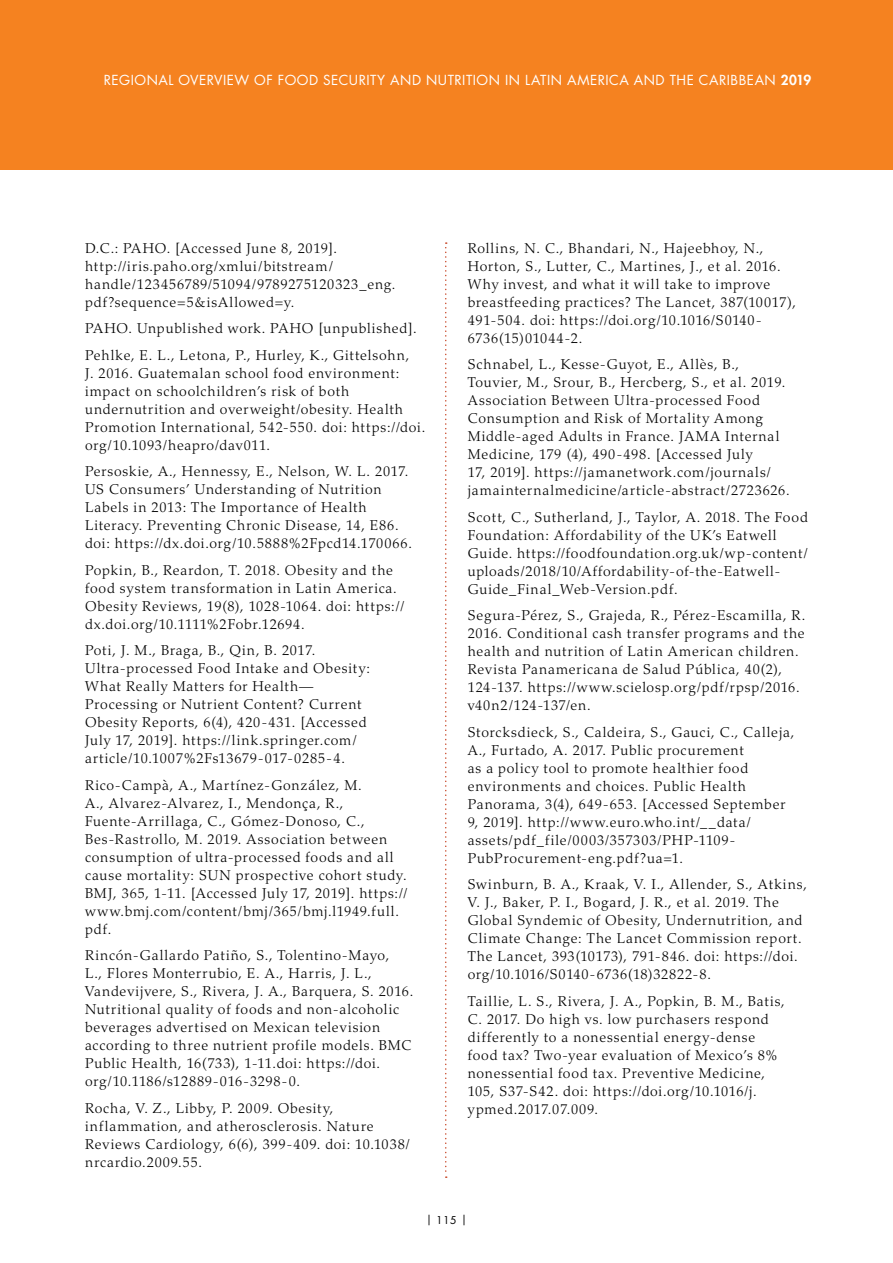
<style>
.page{position:relative;width:893px;height:1263px;background:#fff}
.page>*{position:absolute;margin:0;border:0;box-sizing:border-box;transform-origin:0 0}
.t1{font:300 14.25px/18px "Palatino LT Std";letter-spacing:.055em;color:#000}
.t2{font:13.5px "Futura Std";letter-spacing:.04em;color:#fff}
.t3{font:10.5px "Futura Std";color:#000}
.s1{font-weight:800}
</style>
<div class="page">
<div style="left:0;top:0;width:893px;height:170px;background:#f58220"></div>
<svg style="left:445px;top:242px;width:2px;height:936px"></svg>
<p class="t2" style="left:104px;top:71px;width:709px">REGIONAL OVERVIEW OF FOOD SECURITY AND N UTRITION IN LATIN AMERICA AND THE CARIBBEAN <span class="s1">2019</span></p>
<p class="t1" style="left:85px;top:239px;width:312px">D.C.: PAHO. [Accessed June 8, 2019]. http://iris.paho.org/xmlui/bitstream/ handle/123456789/51094/9789275120323_eng. pdf?sequence=5&amp;isAllowed=y.</p>
<p class="t1" style="left:85px;top:315px;width:333px;line-height:26.5px">PAHO. Unpublished work. PAHO [unpublished].<br>Pehlke, E. L., Letona, P., Hurley, K., Gittelsohn,</p>
<p class="t1" style="left:85px;top:364px;width:342px">J. 2016. Guatemalan school food environment: impact on schoolchildren’s risk of both undernutrition and overweight/obesity. Health Promotion International, 542-550. doi: https://doi. org/10.1093/heapro/dav011.</p>
<p class="t1" style="left:85px;top:463px;width:328px">Persoskie, A., Hennessy, E., Nelson, W. L. 2017.<br>US Consumers’ Understanding of Nutrition Labels in 2013: The Importance of Health Literacy. Preventing Chronic Disease, 14, E86. doi: https://dx.doi.org/10.5888%2Fpcd14.170066.</p>
<p class="t1" style="left:85px;top:561px;width:321px">Popkin, B., Reardon, T. 2018. Obesity and the food system transformation in Latin America.<br>Obesity Reviews, 19(8), 1028-1064. doi: https:// dx.doi.org/10.1111%2Fobr.12694.</p>
<p class="t1" style="left:85px;top:642px;width:287px">Poti, J. M., Braga, B., Qin, B. 2017.<br>Ultra-processed Food Intake and Obesity:<br>What Really Matters for Health— Processing or Nutrient Content? Current Obesity Reports, 6(4), 420-431. [Accessed July 17, 2019]. https://link.springer.com/ article/10.1007%2Fs13679-017-0285-4.</p>
<p class="t1" style="left:85px;top:776px;width:324px">Rico-Campà, A., Martínez-González, M.<br>A., Alvarez-Alvarez, I., Mendonça, R., Fuente-Arrillaga, C., Gómez-Donoso, C., Bes-Rastrollo, M. 2019. Association between consumption of ultra-processed foods and all cause mortality: SUN prospective cohort study.<br>BMJ, 365, 1-11. [Accessed July 17, 2019]. https:// www.bmj.com/content/bmj/365/bmj.l1949.full. pdf.</p>
<p class="t1" style="left:85px;top:947px;width:330px">Rincón-Gallardo Patiño, S., Tolentino-Mayo,<br>L., Flores Monterrubio, E. A., Harris, J. L., Vandevijvere, S., Rivera, J. A., Barquera, S. 2016.<br>Nutritional quality of foods and non-alcoholic beverages advertised on Mexican television according to three nutrient profile models. BMC Public Health, 16(733), 1-11.doi: https://doi. org/10.1186/s12889-016-3298-0.</p>
<p class="t1" style="left:85px;top:1099px;width:326px">Rocha, V. Z., Libby, P. 2009. Obesity, inflammation, and atherosclerosis. Nature Reviews Cardiology, 6(6), 399-409. doi: 10.1038/ nrcardio.2009.55.</p>
<p class="t1" style="left:468px;top:239px;width:330px">Rollins, N. C., Bhandari, N., Hajeebhoy, N., Horton, S., Lutter, C., Martines, J., et al. 2016.<br>Why invest, and what it will take to improve breastfeeding practices? The Lancet, 387(10017), 491-504. doi: https://doi.org/10.1016/S0140- 6736(15)01044-2.</p>
<p class="t1" style="left:468px;top:356px;width:323px">Schnabel, L., Kesse-Guyot, E., Allès, B., Touvier, M., Srour, B., Hercberg, S., et al. 2019.<br>Association Between Ultra-processed Food Consumption and Risk of Mortality Among Middle-aged Adults in France. JAMA Internal Medicine, 179 (4), 490-498. [Accessed July<br>17, 2019]. https://jamanetwork.com/journals/ jamainternalmedicine/article-abstract/2723626.</p>
<p class="t1" style="left:468px;top:508px;width:342px">Scott, C., Sutherland, J., Taylor, A. 2018. The Food Foundation: Affordability of the UK’s Eatwell Guide. https://foodfoundation.org.uk/wp-content/ uploads/2018/10/Affordability-of-the-Eatwell-Guide_Final_Web-Version.pdf.</p>
<p class="t1" style="left:468px;top:607px;width:339px">Segura-Pérez, S., Grajeda, R., Pérez-Escamilla, R.<br>2016. Conditional cash transfer programs and the health and nutrition of Latin American children.<br>Revista Panamericana de Salud Pública, 40(2), 124-137. https://www.scielosp.org/pdf/rpsp/2016. v40n2/124-137/en.</p>
<p class="t1" style="left:468px;top:723px;width:328px">Storcksdieck, S., Caldeira, S., Gauci, C., Calleja, A., Furtado, A. 2017. Public procurement<br>as a policy tool to promote healthier food environments and choices. Public Health Panorama, 3(4), 649-653. [Accessed September 9, 2019]. http://www.euro.who.int/__data/ assets/pdf_file/0003/357303/PHP-1109- PubProcurement-eng.pdf?ua=1.</p>
<p class="t1" style="left:468px;top:875px;width:341px">Swinburn, B. A., Kraak, V. I., Allender, S., Atkins, V. J., Baker, P. I., Bogard, J. R., et al. 2019. The Global Syndemic of Obesity, Undernutrition, and Climate Change: The Lancet Commission report.<br>The Lancet, 393(10173), 791-846. doi: https://doi. org/10.1016/S0140-6736(18)32822-8.</p>
<p class="t1" style="left:468px;top:992px;width:319px">Taillie, L. S., Rivera, J. A., Popkin, B. M., Batis, C. 2017. Do high vs. low purchasers respond differently to a nonessential energy-dense food tax? Two-year evaluation of Mexico’s 8% nonessential food tax. Preventive Medicine, 105, S37-S42. doi: https://doi.org/10.1016/j. ypmed.2017.07.009.</p>
<p class="t3" style="left:426px;top:1214px;width:42px">| 115 |</p>
</div>
